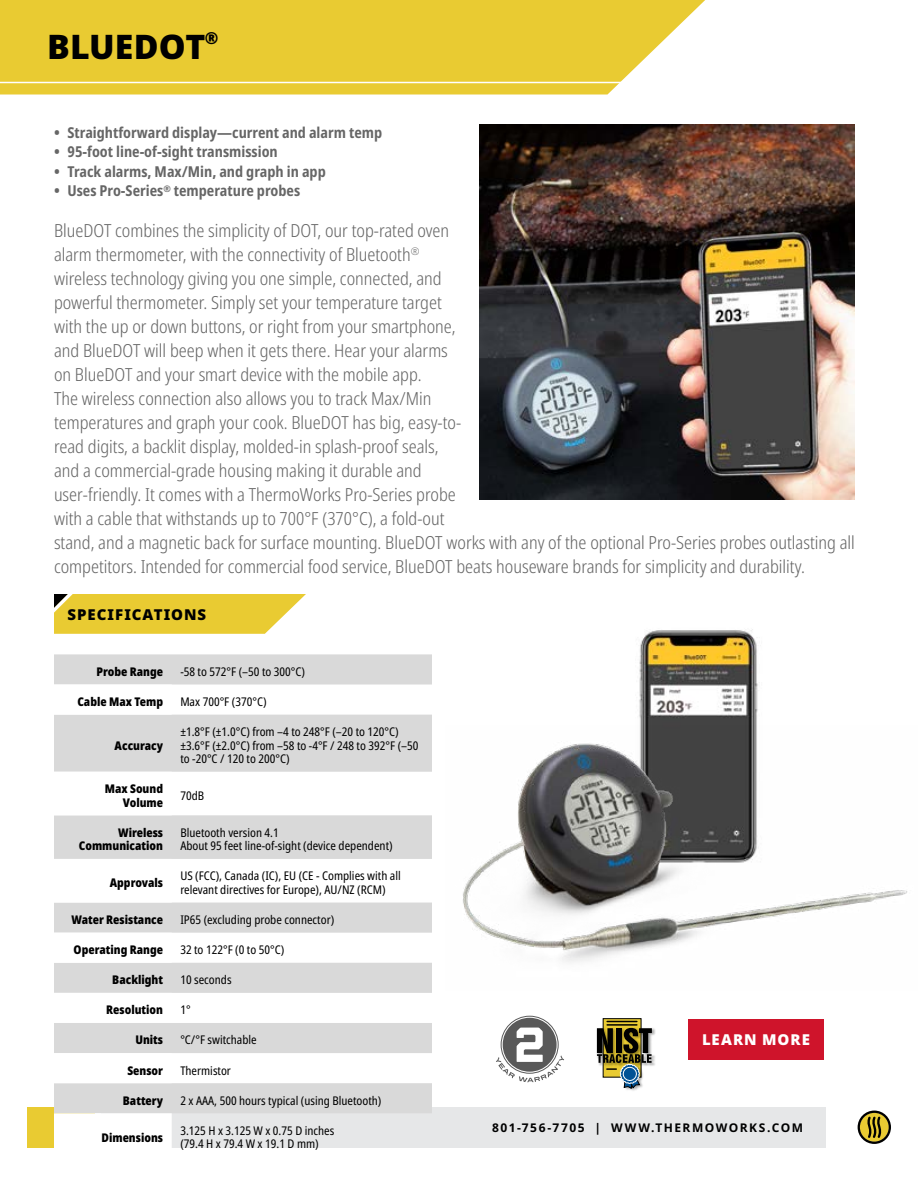
<style>
.page{position:relative;width:918px;height:1188px;background:#fff}
.page>*{position:absolute;margin:0;border:0;box-sizing:border-box;transform-origin:0 0}
.t1{font:900 33.9px "Noto Sans";color:#000}
.t2{font:300 condensed 18px/24px "Noto Sans";color:#666}
.t3{font:700 condensed 15px "Noto Sans";color:#666}
.t4{font:900 15px "Noto Sans";letter-spacing:.07em;color:#000}
.t5{font:900 15px "Noto Sans";letter-spacing:.07em;color:#fff}
.t6{font:condensed 12px/13.5px "Noto Sans";color:#000}
.t7{font:900 condensed 12px/13.5px "Noto Sans";color:#000;text-align:right}
.t8{font:700 12px "Noto Sans";letter-spacing:.125em;color:#000}
</style>
<div class="page">
<div style="left:102px;top:1107px;width:724px;height:41px;background:#e6e7e8"></div>
<svg style="left:858px;top:1111px;width:33px;height:33px"></svg>
<div style="left:27px;top:1107px;width:67px;height:41px;background:#e9cb32"></div>
<svg style="left:0;top:0;width:705px;height:94px;fill:#e9cb32"></svg>
<svg style="left:54px;top:654px;width:378px;height:459px;fill:#d9d9d9"></svg>
<svg style="left:54px;top:685px;width:118px;height:463px"></svg>
<svg style="left:54px;top:594px;width:252px;height:40px"></svg>
<img style="left:479px;top:124px;width:376px;height:376px">
<hr style="left:0;top:82px;width:705px;height:1px;background:#fff">
<img style="left:639px;top:629px;width:119px;height:96px">
<img style="left:463px;top:725px;width:444px;height:238px">
<svg style="left:501px;top:1016px;width:57px;height:57px"></svg>
<div style="left:503px;top:1018px;width:54px;height:54px;background:#595959;border-radius:50%"></div>
<svg style="left:496px;top:1028px;width:68px;height:54px"></svg>
<svg style="left:603px;top:1019px;width:38px;height:8px"></svg>
<img style="left:596px;top:1027px;width:60px;height:26px">
<hr style="left:607px;top:1021px;width:30px;height:1px;background:#000">
<hr style="left:607px;top:1024px;width:30px;height:2px;background:#000">
<img style="left:596px;top:1054px;width:59px;height:12px">
<img style="left:625px;top:1088px;width:14px;height:3px">
<svg style="left:597px;top:1028px;width:55px;height:60px"></svg>
<div style="left:688px;top:1019px;width:136px;height:41px;background:#cf142b"></div>
<h1 class="t1" style="left:47px;top:20px;width:173px">BLUEDOT<sup>®</sup></h1>
<p class="t3" style="left:54px;top:121px;width:330px">• Straightforward display—current and alarm temp</p>
<p class="t3" style="left:54px;top:141px;width:225px">• 95-foot line-of-sight transmission</p>
<p class="t3" style="left:54px;top:160px;width:273px">• Track alarms, Max/Min, and graph in app</p>
<p class="t3" style="left:54px;top:180px;width:248px">• Uses Pro-Series<sup>®</sup> temperature probes</p>
<p class="t2" style="left:54px;top:219px;width:802px">BlueDOT combines the simplicity of DOT, our top-rated oven<br>alarm thermometer, with the connectivity of Bluetooth<sup>®<br></sup>wireless technology giving you one simple, connected, and<br>powerful thermometer. Simply set your temperature target<br>with the up or down buttons, or right from your smartphone,<br>and BlueDOT will beep when it gets there. Hear your alarms<br>on BlueDOT and your smart device with the mobile app.<br>The wireless connection also allows you to track Max/Min<br>temperatures and graph your cook. BlueDOT has big, easy-to-<br>read digits, a backlit display, molded-in splash-proof seals,<br>and a commercial-grade housing making it durable and<br>user-friendly. It comes with a ThermoWorks Pro-Series probe<br>with a cable that withstands up to 700°F (370°C), a fold-out<br>stand, and a magnetic back for surface mounting. BlueDOT works with any of the optional Pro-Series probes outlasting all competitors. Intended for commercial food service, BlueDOT beats houseware brands for simplicity and durability.</p>
<p class="t4" style="left:68px;top:603px;width:140px">SPECIFICATIONS</p>
<p class="t7" style="left:96px;top:665px;width:68px">Probe Range</p>
<p class="t6" style="left:180px;top:665px;width:126px">-58 to 572°F (–50 to 300°C)</p>
<p class="t7" style="left:77px;top:695px;width:87px">Cable Max Temp</p>
<p class="t6" style="left:180px;top:695px;width:88px">Max 700°F (370°C)</p>
<p class="t7" style="left:115px;top:738px;width:50px">Accuracy</p>
<p class="t6" style="left:180px;top:725px;width:240px">±1.8°F (±1.0°C) from –4 to 248°F (–20 to 120°C) ±3.6°F (±2.0°C) from –58 to -4°F / 248 to 392°F (–50 to -20°C / 120 to 200°C)</p>
<p class="t7" style="left:105px;top:782px;width:60px">Max Sound<br>Volume</p>
<p class="t6" style="left:180px;top:789px;width:25px">70dB</p>
<p class="t7" style="left:79px;top:826px;width:86px">Wireless<br>Communication</p>
<p class="t6" style="left:180px;top:826px;width:214px">Bluetooth version 4.1<br>About 95 feet line-of-sight (device dependent)</p>
<p class="t7" style="left:110px;top:876px;width:55px">Approvals</p>
<p class="t6" style="left:180px;top:870px;width:222px">US (FCC), Canada (IC), EU (CE - Complies with all relevant directives for Europe), AU/NZ (RCM)</p>
<p class="t7" style="left:71px;top:913px;width:93px">Water Resistance</p>
<p class="t6" style="left:180px;top:913px;width:155px">IP65 (excluding probe connector)</p>
<p class="t7" style="left:74px;top:943px;width:91px">Operating Range</p>
<p class="t6" style="left:180px;top:943px;width:105px">32 to 122°F (0 to 50°C)</p>
<p class="t7" style="left:112px;top:973px;width:52px">Backlight</p>
<p class="t6" style="left:180px;top:973px;width:53px">10 seconds</p>
<p class="t7" style="left:106px;top:1003px;width:58px">Resolution</p>
<p class="t6" style="left:180px;top:1004px;width:12px">1°</p>
<p class="t7" style="left:135px;top:1033px;width:29px">Units</p>
<p class="t6" style="left:180px;top:1034px;width:78px">°C/°F switchable</p>
<p class="t7" style="left:127px;top:1063px;width:37px">Sensor</p>
<p class="t6" style="left:180px;top:1064px;width:52px">Thermistor</p>
<p class="t7" style="left:123px;top:1094px;width:42px">Battery</p>
<p class="t6" style="left:180px;top:1094px;width:203px">2 x AAA, 500 hours typical (using Bluetooth)</p>
<p class="t7" style="left:102px;top:1130px;width:63px">Dimensions</p>
<p class="t6" style="left:180px;top:1124px;width:156px">3.125 H x 3.125 W x 0.75 D inches (79.4 H x 79.4 W x 19.1 D mm)</p>
<p class="t5" style="left:702px;top:1028px;width:110px">LEARN MORE</p>
<p class="t8" style="left:492px;top:1119px;width:313px">801-756-7705 | WWW.THERMOWORKS.COM</p>
</div>
